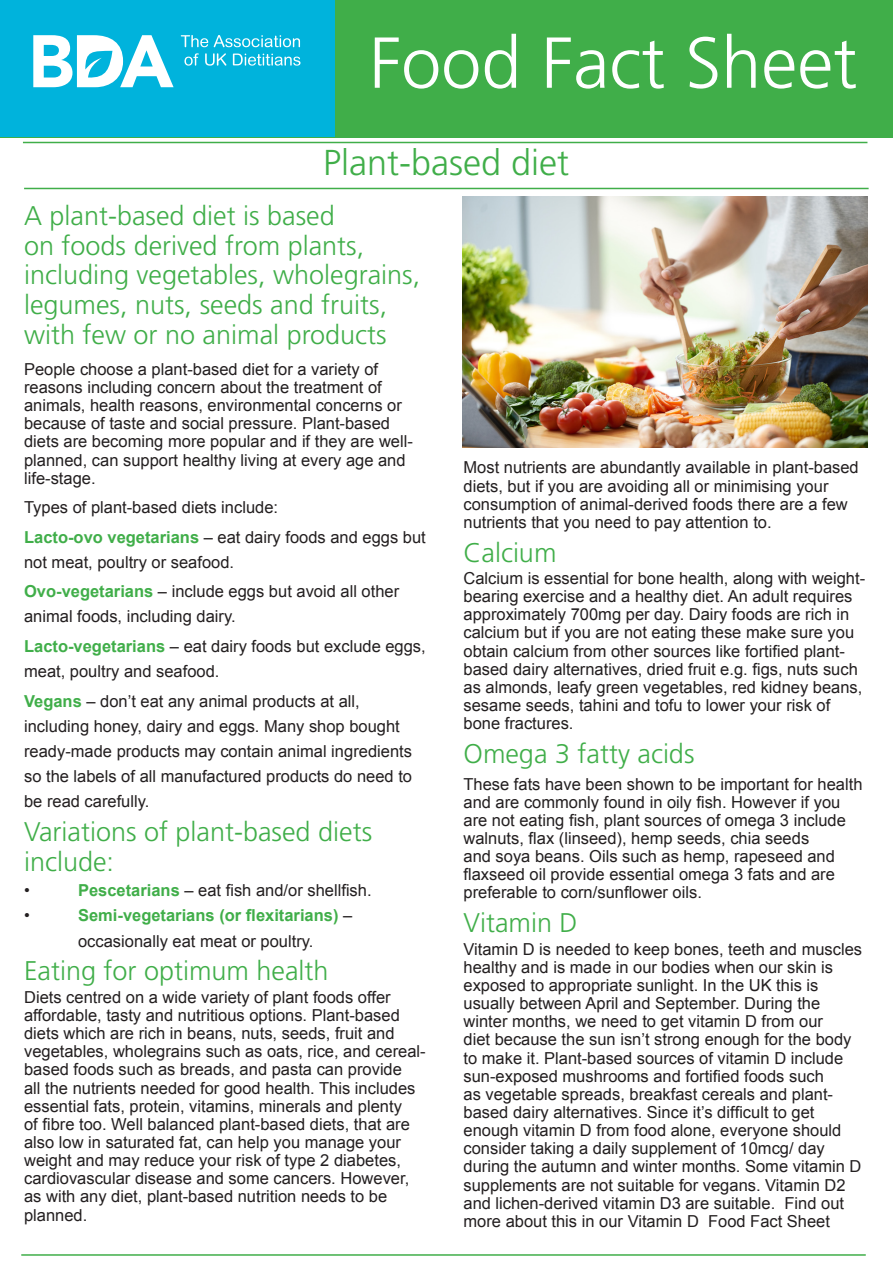
<style>
.page{position:relative;width:893px;height:1263px;background:#fff}
.page>*{position:absolute;margin:0;border:0;box-sizing:border-box;transform-origin:0 0}
.t1{font:300 72px "Frutiger LT Pro";color:#fff}
.t2{font:300 36px "Frutiger LT Pro";color:#40ae49}
.t3{font:300 27px/29.7px "Frutiger LT Pro";color:#40ae49}
.t4{font:16.5px/18.1px "Arial";color:#231f20}
.t5{font:700 16.5px/25.2px "Arial";color:#40ae49}
.s1{font-weight:700;color:#40ae49}
.s2{font-weight:400;color:#231f20}
</style>
<div class="page">
<hr style="left:23px;top:142px;width:844px;height:1px;background:#40ae49">
<hr style="left:24px;top:188px;width:845px;height:1px;background:#40ae49">
<div style="left:0;top:0;width:893px;height:137px;background:#40ae49"></div>
<div style="left:0;top:0;width:334px;height:137px;background:#00b3dc"></div>
<svg style="left:33px;top:35px;width:141px;height:52px"></svg>
<svg style="left:181px;top:35px;width:27px;height:12px"></svg>
<svg style="left:214px;top:35px;width:86px;height:12px"></svg>
<svg style="left:184px;top:53px;width:15px;height:13px"></svg>
<svg style="left:205px;top:53px;width:21px;height:13px"></svg>
<svg style="left:233px;top:54px;width:67px;height:12px"></svg>
<hr style="left:21px;top:1254px;width:845px;height:2px;background:#40ae49">
<img style="left:462px;top:196px;width:405px;height:251px">
<p class="t1" style="left:369px;top:21px;width:490px">Food Fact Sheet</p>
<p class="t2" style="left:323px;top:142px;width:248px">Plant-based diet</p>
<p class="t3" style="left:24px;top:201px;width:398px">A plant-based diet is based<br>on foods derived from plants, including vegetables, wholegrains, legumes, nuts, seeds and fruits, with few or no animal products</p>
<p class="t4" style="left:24px;top:360px;width:390px">People choose a plant-based diet for a variety of reasons including concern about the treatment of animals, health reasons, environmental concerns or because of taste and social pressure. Plant-based diets are becoming more popular and if they are well&shy;planned, can support healthy living at every age and life-stage.</p>
<p class="t4" style="left:24px;top:498px;width:256px">Types of plant-based diets include:</p>
<p class="t4" style="left:24px;top:524px;width:403px;line-height:25.2px"><span class="s1">Lacto-ovo vegetarians</span> – eat dairy foods and eggs but not meat, poultry or seafood.</p>
<p class="t4" style="left:24px;top:579px;width:377px;line-height:25.2px"><span class="s1">Ovo-vegetarians</span> – include eggs but avoid all other animal foods, including dairy.</p>
<p class="t4" style="left:24px;top:634px;width:403px;line-height:25.2px"><span class="s1">Lacto-vegetarians</span> – eat dairy foods but exclude eggs, meat, poultry and seafood.</p>
<p class="t4" style="left:24px;top:688px;width:389px;line-height:25.2px"><span class="s1">Vegans</span> – don’t eat any animal products at all, including honey, dairy and eggs. Many shop bought ready-made products may contain animal ingredients so the labels of all manufactured products do need to be read carefully.</p>
<p class="t3" style="left:24px;top:817px;width:350px">Variations of plant-based diets include:</p>
<p class="t4" style="left:24px;top:881px;width:7px">•</p>
<p class="t4" style="left:78px;top:881px;width:295px"><span class="s1">Pescetarians</span> – eat fish and/or shellfish.</p>
<p class="t4" style="left:24px;top:907px;width:7px">•</p>
<p class="t5" style="left:78px;top:903px;width:276px">Semi-vegetarians (or flexitarians) <span class="s2">– occasionally eat meat or poultry.</span></p>
<p class="t3" style="left:24px;top:956px;width:306px">Eating for optimum health</p>
<p class="t4" style="left:24px;top:988px;width:403px">Diets centred on a wide variety of plant foods offer affordable, tasty and nutritious options. Plant-based diets which are rich in beans, nuts, seeds, fruit and vegetables, wholegrains such as oats, rice, and cereal&shy;based foods such as breads, and pasta can provide<br>all the nutrients needed for good health. This includes essential fats, protein, vitamins, minerals and plenty<br>of fibre too. Well balanced plant-based diets, that are also low in saturated fat, can help you manage your weight and may reduce your risk of type 2 diabetes, cardiovascular disease and some cancers. However, as with any diet, plant-based nutrition needs to be planned.</p>
<p class="t4" style="left:463px;top:459px;width:397px">Most nutrients are abundantly available in plant-based diets, but if you are avoiding all or minimising your consumption of animal-derived foods there are a few nutrients that you need to pay attention to.</p>
<p class="t3" style="left:463px;top:538px;width:94px">Calcium</p>
<p class="t4" style="left:463px;top:569px;width:403px">Calcium is essential for bone health, along with weight&shy;bearing exercise and a healthy diet. An adult requires approximately 700mg per day. Dairy foods are rich in calcium but if you are not eating these make sure you obtain calcium from other sources like fortified plant&shy;based dairy alternatives, dried fruit e.g. figs, nuts such as almonds, leafy green vegetables, red kidney beans, sesame seeds, tahini and tofu to lower your risk of bone fractures.</p>
<p class="t3" style="left:463px;top:739px;width:232px">Omega 3 fatty acids</p>
<p class="t4" style="left:463px;top:775px;width:400px">These fats have been shown to be important for health and are commonly found in oily fish. However if you are not eating fish, plant sources of omega 3 include walnuts, flax (linseed), hemp seeds, chia seeds<br>and soya beans. Oils such as hemp, rapeseed and flaxseed oil provide essential omega 3 fats and are preferable to corn/sunflower oils.</p>
<p class="t3" style="left:463px;top:908px;width:116px">Vitamin D</p>
<p class="t4" style="left:463px;top:940px;width:400px">Vitamin D is needed to keep bones, teeth and muscles healthy and is made in our bodies when our skin is exposed to appropriate sunlight. In the UK this is usually between April and September. During the winter months, we need to get vitamin D from our<br>diet because the sun isn’t strong enough for the body to make it. Plant-based sources of vitamin D include sun-exposed mushrooms and fortified foods such<br>as vegetable spreads, breakfast cereals and plant&shy;based dairy alternatives. Since it’s difficult to get enough vitamin D from food alone, everyone should consider taking a daily supplement of 10mcg/ day during the autumn and winter months. Some vitamin D supplements are not suitable for vegans. Vitamin D2 and lichen-derived vitamin D3 are suitable. Find out more about this in our Vitamin D Food Fact Sheet</p>
</div>
